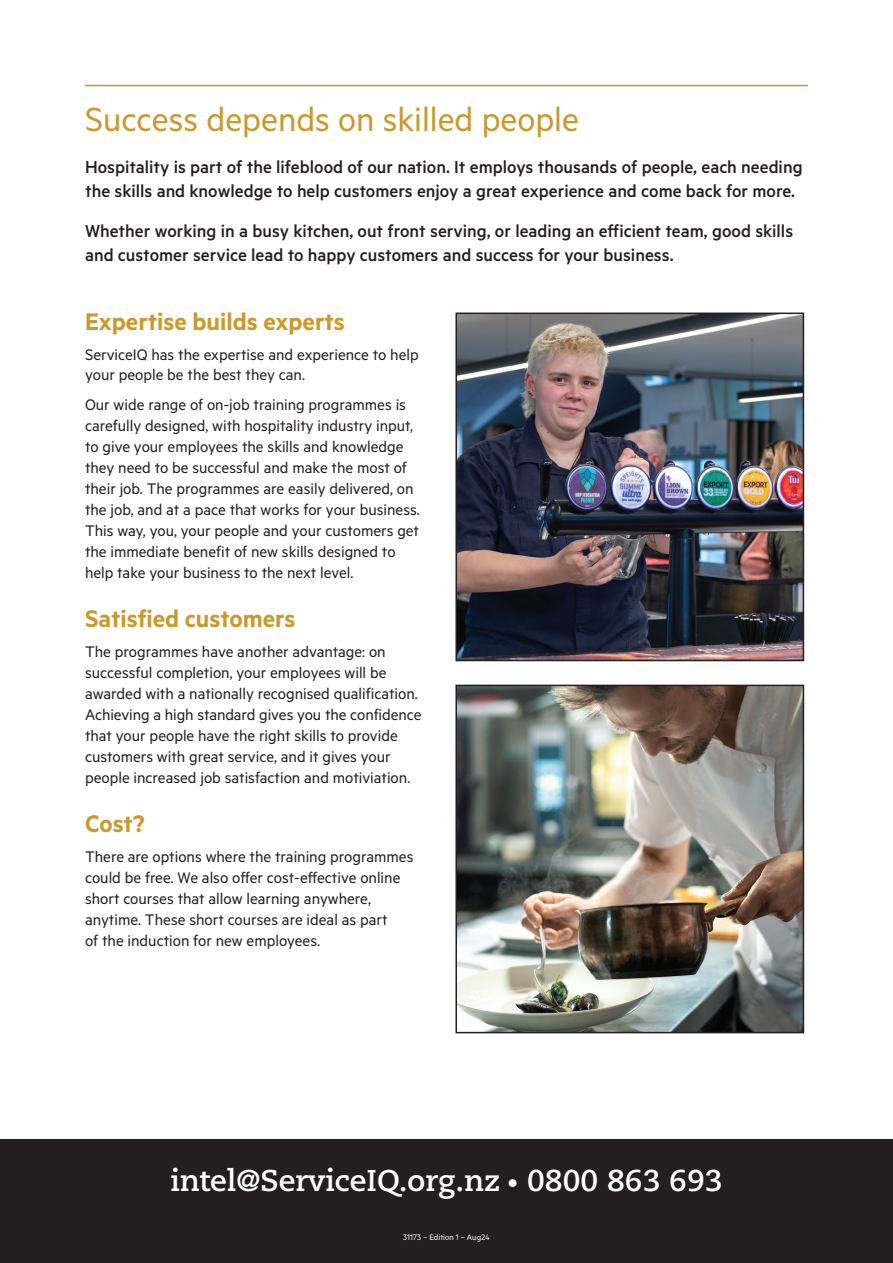
<style>
.page{position:relative;width:893px;height:1263px;background:#fff}
.page>*{position:absolute;margin:0;border:0;box-sizing:border-box;transform-origin:0 0}
.t1{font:37.5px "Metric";color:#c9992b}
.t2{font:700 30px "Caecilia LT Pro 75";color:#fff}
.t3{font:600 27px "Metric";color:#c9992b}
.t4{font:500 19.5px/23.4px "Metric";color:#231f20}
.t5{font:17.25px/21px "Metric";color:#231f20}
.t6{font:9px "Metric";color:#fff}
.s1{font-size:22.5px}
</style>
<div class="page">
<div style="left:0;top:1140px;width:893px;height:123px;background:#231f20"></div>
<hr style="left:85px;top:85px;width:723px;height:1px;background:#c9992b">
<img style="left:458px;top:316px;width:343px;height:342px">
<div style="left:455px;top:313px;width:349px;height:348px;border:2px solid #231f20"></div>
<img style="left:458px;top:688px;width:343px;height:342px">
<div style="left:455px;top:685px;width:349px;height:348px;border:2px solid #231f20"></div>
<h1 class="t1" style="left:85px;top:97px;width:495px">Success depends on skilled people</h1>
<p class="t4" style="left:85px;top:155px;width:719px">Hospitality is part of the lifeblood of our nation. It employs thousands of people, each needing the skills and knowledge to help customers enjoy a great experience and come back for more.</p>
<p class="t4" style="left:85px;top:219px;width:710px">Whether working in a busy kitchen, out front serving, or leading an efficient team, good skills and customer service lead to happy customers and success for your business.</p>
<h3 class="t3" style="left:85px;top:305px;width:261px">Expertise builds experts</h3>
<p class="t5" style="left:85px;top:343px;width:335px">ServiceIQ has the expertise and experience to help your people be the best they can.</p>
<p class="t5" style="left:85px;top:393px;width:336px">Our wide range of on-job training programmes is carefully designed, with hospitality industry input, to give your employees the skills and knowledge they need to be successful and make the most of their job. The programmes are easily delivered, on the job, and at a pace that works for your business.<br>This way, you, your people and your customers get the immediate benefit of new skills designed to help take your business to the next level.</p>
<h3 class="t3" style="left:85px;top:603px;width:212px">Satisfied customers</h3>
<p class="t5" style="left:85px;top:640px;width:338px">The programmes have another advantage: on successful completion, your employees will be awarded with a nationally recognised qualification.<br>Achieving a high standard gives you the confidence that your people have the right skills to provide customers with great service, and it gives your people increased job satisfaction and motiviation.</p>
<h3 class="t3" style="left:85px;top:808px;width:61px">Cost?</h3>
<p class="t5" style="left:85px;top:845px;width:330px">There are options where the training programmes could be free. We also offer cost-effective online short courses that allow learning anywhere, anytime. These short courses are ideal as part<br>of the induction for new employees.</p>
<h2 class="t2" style="left:170px;top:1160px;width:554px">intel@ServiceIQ.org.nz <span class="s1">•</span> 0800 863 693</h2>
<p class="t6" style="left:403px;top:1232px;width:88px">31173 – Edition 1 – Aug24</p>
</div>
